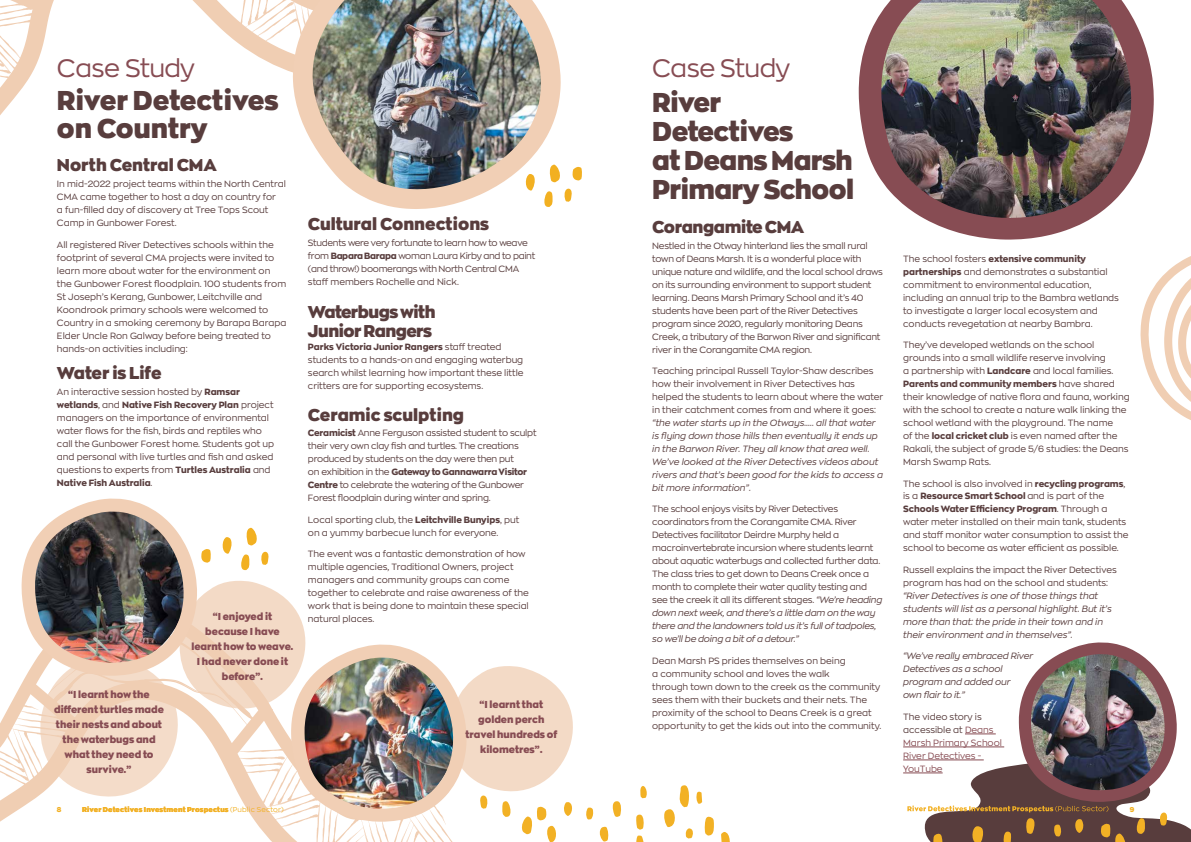
<style>
.page{position:relative;width:1191px;height:842px;background:#fff}
.page>*{position:absolute;margin:0;border:0;box-sizing:border-box;transform-origin:0 0}
.t1{font:900 27px/29px "Zona Pro";letter-spacing:-.02em;color:#583d3d}
.t2{font:900 27px/28px "Zona Pro";color:#583d3d}
.t3{font:25px "Zona Pro";letter-spacing:-.02em;color:#874c53}
.t4{font:900 17px "Zona Pro";letter-spacing:-.005em;color:#583d3d}
.t5{font:900 17px/19px "Zona Pro";letter-spacing:-.03em;color:#583d3d}
.t6{font:900 10px/15px "Zona Pro";color:#874c53;text-align:center}
.t7{font:9px/13px "Zona Pro";color:#583d3d}
.t8{font:9px/13px "Zona Pro";letter-spacing:-.02em;color:#583d3d}
.t9{font:italic 9px/13px "Zona Pro";color:#583d3d}
.t10{font:9px/13px "Zona Pro";letter-spacing:-.03em;color:#583d3d}
.t11{font:9px/13px "Zona Pro";color:#874c53}
.t12{font:900 7px "Zona Pro";letter-spacing:.025em;color:#f2b125}
.t13{font:900 7px "Zona Pro";color:#f2b021}
.s1{font-weight:800}
.s2{font-style:italic}
.s3{color:#583d3d}
.s4{font-weight:400}
</style>
<div class="page">
<img style="left:858px;top:0;width:296px;height:240px">
<svg style="left:1140px;top:256px;width:51px;height:164px"></svg>
<svg style="left:0;top:683px;width:22px;height:139px"></svg>
<svg style="left:0;top:0;width:292px;height:115px"></svg>
<svg style="left:721px;top:832px;width:9px;height:10px"></svg>
<svg style="left:640px;top:786px;width:7px;height:12px"></svg>
<svg style="left:636px;top:814px;width:8px;height:28px"></svg>
<svg style="left:664px;top:785px;width:50px;height:53px"></svg>
<img style="left:292px;top:0;width:269px;height:209px">
<svg style="left:22px;top:498px;width:599px;height:344px"></svg>
<svg style="left:524px;top:174px;width:12px;height:17px"></svg>
<svg style="left:572px;top:166px;width:10px;height:14px"></svg>
<svg style="left:548px;top:165px;width:13px;height:17px"></svg>
<svg style="left:543px;top:191px;width:10px;height:16px"></svg>
<svg style="left:564px;top:188px;width:8px;height:14px"></svg>
<svg style="left:903px;top:642px;width:288px;height:200px"></svg>
<h2 class="t3" style="left:57px;top:52px;width:139px">Case Study</h2>
<h1 class="t2" style="left:57px;top:86px;width:223px">River Detectives on Country</h1>
<h3 class="t4" style="left:57px;top:154px;width:161px">North Central CMA</h3>
<p class="t7" style="left:57px;top:177px;width:230px">In mid-2022 project teams within the North Central CMA came together to host a day on country for<br>a fun-filled day of discovery at Tree Tops Scout Camp in Gunbower Forest.</p>
<p class="t7" style="left:57px;top:238px;width:231px">All registered River Detectives schools within the footprint of several CMA projects were invited to learn more about water for the environment on the Gunbower Forest floodplain. 100 students from St Joseph’s Kerang, Gunbower, Leitchville and Koondrook primary schools were welcomed to Country in a smoking ceremony by Barapa Barapa Elder Uncle Ron Galway before being treated to hands-on activities including:</p>
<h3 class="t4" style="left:57px;top:362px;width:106px">Water is Life</h3>
<p class="t7" style="left:57px;top:385px;width:219px">An interactive session hosted by <span class="s1">Ramsar wetlands</span>, and <span class="s1">Native Fish Recovery Plan</span> project managers on the importance of environmental water flows for the fish, birds and reptiles who call the Gunbower Forest home. Students got up and personal with live turtles and fish and asked questions to experts from <span class="s1">Turtles Australia</span> and <span class="s1">Native Fish Australia</span>.</p>
<p class="t6" style="left:191px;top:609px;width:104px">“I enjoyed it because I have learnt how to weave.<br>I had never done it before”.</p>
<h3 class="t4" style="left:308px;top:213px;width:183px">Cultural Connections</h3>
<p class="t10" style="left:308px;top:236px;width:229px">Students were very fortunate to learn how to weave from <span class="s1">Bapara Barapa</span> woman Laura Kirby and to paint (and throw!) boomerangs with North Central CMA staff members Rochelle and Nick.</p>
<h3 class="t5" style="left:308px;top:302px;width:129px">Waterbugs with<br>Junior Rangers</h3>
<p class="t7" style="left:308px;top:340px;width:217px"><span class="s1">Parks Victoria Junior Rangers</span> staff treated students to a hands-on and engaging waterbug search whilst learning how important these little critters are for supporting ecosystems.</p>
<h3 class="t4" style="left:308px;top:403px;width:158px">Ceramic sculpting</h3>
<p class="t8" style="left:308px;top:426px;width:230px"><span class="s1">Ceramicist</span> Anne Ferguson assisted student to sculpt their very own clay fish and turtles. The creations produced by students on the day were then put<br>on exhibition in the <span class="s1">Gateway to Gannawarra Visitor Centre</span> to celebrate the watering of the Gunbower Forest floodplain during winter and spring.</p>
<p class="t7" style="left:308px;top:513px;width:213px">Local sporting club, the <span class="s1">Leitchville Bunyips</span>, put on a yummy barbecue lunch for everyone.</p>
<p class="t7" style="left:308px;top:547px;width:222px">The event was a fantastic demonstration of how multiple agencies, Traditional Owners, project managers and community groups can come together to celebrate and raise awareness of the work that is being done to maintain these special natural places.</p>
<p class="t6" style="left:54px;top:687px;width:111px">“I learnt how the different turtles made their nests and about the waterbugs and what they need to survive.”</p>
<p class="t6" style="left:465px;top:697px;width:93px">“I learnt that golden perch travel hundreds of kilometres”.</p>
<h2 class="t3" style="left:652px;top:52px;width:139px">Case Study</h2>
<h1 class="t1" style="left:652px;top:87px;width:204px">River<br>Detectives<br>at Deans Marsh<br>Primary School</h1>
<h3 class="t4" style="left:652px;top:215px;width:154px">Corangamite CMA</h3>
<p class="t8" style="left:652px;top:239px;width:232px">Nestled in the Otway hinterland lies the small rural town of Deans Marsh. It is a wonderful place with unique nature and wildlife, and the local school draws on its surrounding environment to support student learning. Deans Marsh Primary School and it’s 40 students have been part of the River Detectives program since 2020, regularly monitoring Deans Creek, a tributary of the Barwon River and significant river in the Corangamite CMA region.</p>
<p class="t7" style="left:652px;top:364px;width:232px">Teaching principal Russell Taylor-Shaw describes how their involvement in River Detectives has helped the students to learn about where the water in their catchment comes from and where it goes:</p>
<p class="t9" style="left:652px;top:416px;width:232px">“the water starts up in the Otways….. all that water is flying down those hills then eventually it ends up in the Barwon River. They all know that area well.<br>We’ve looked at the River Detectives videos about rivers and that’s been good for the kids to access a bit more information”.</p>
<p class="t8" style="left:652px;top:502px;width:232px">The school enjoys visits by River Detectives coordinators from the Corangamite CMA. River Detectives facilitator Deirdre Murphy held a macroinvertebrate incursion where students learnt about aquatic waterbugs and collected further data.<br>The class tries to get down to Deans Creek once a month to complete their water quality testing and see the creek it all its different stages. <span class="s2">“We’re heading down next week, and there’s a little dam on the way there and the landowners told us it’s full of tadpoles, so we’ll be doing a bit of a detour.”</span></p>
<p class="t7" style="left:652px;top:654px;width:231px">Dean Marsh PS prides themselves on being<br>a community school and loves the walk<br>through town down to the creek as the community sees them with their buckets and their nets. The proximity of the school to Deans Creek is a great opportunity to get the kids out into the community.</p>
<p class="t7" style="left:903px;top:252px;width:217px">The school fosters <span class="s1">extensive community partnerships</span> and demonstrates a substantial commitment to environmental education, including an annual trip to the Bambra wetlands to investigate a larger local ecosystem and conducts revegetation at nearby Bambra.</p>
<p class="t7" style="left:903px;top:338px;width:228px">They’ve developed wetlands on the school grounds into a small wildlife reserve involving<br>a partnership with <span class="s1">Landcare</span> and local families.<br><span class="s1">Parents and community members</span> have shared their knowledge of native flora and fauna, working with the school to create a nature walk linking the school wetland with the playground. The name<br>of the <span class="s1">local cricket club</span> is even named after the Rakali, the subject of grade 5/6 studies: the Deans Marsh Swamp Rats.</p>
<p class="t7" style="left:903px;top:476px;width:227px">The school is also involved in <span class="s1">recycling programs</span>, is a <span class="s1">Resource Smart School</span> and is part of the <span class="s1">Schools Water Efficiency Program</span>. Through a water meter installed on their main tank, students and staff monitor water consumption to assist the school to become as water efficient as possible.</p>
<p class="t7" style="left:903px;top:563px;width:215px">Russell explains the impact the River Detectives program has had on the school and students:</p>
<p class="t9" style="left:903px;top:589px;width:210px">“River Detectives is one of those things that students will list as a personal highlight. But it’s more than that: the pride in their town and in their environment and in themselves”.</p>
<p class="t9" style="left:903px;top:649px;width:131px">“We’ve really embraced River<br>Detectives as a school program and added our<br>own flair to it.”</p>
<p class="t11" style="left:903px;top:710px;width:100px"><span class="s3">The video story is accessible at</span> Deans<br>Marsh Primary School<br>River Detectives -<br>YouTube</p>
<p class="t12" style="left:82px;top:804px;width:203px">River Detectives Investment Prospectus <span class="s4">(Public Sector)</span></p>
<p class="t12" style="left:57px;top:804px;width:6px">8</p>
<p class="t12" style="left:252px;top:804px;width:6px">c</p>
<p class="t13" style="left:1129px;top:804px;width:6px">9</p>
</div>
